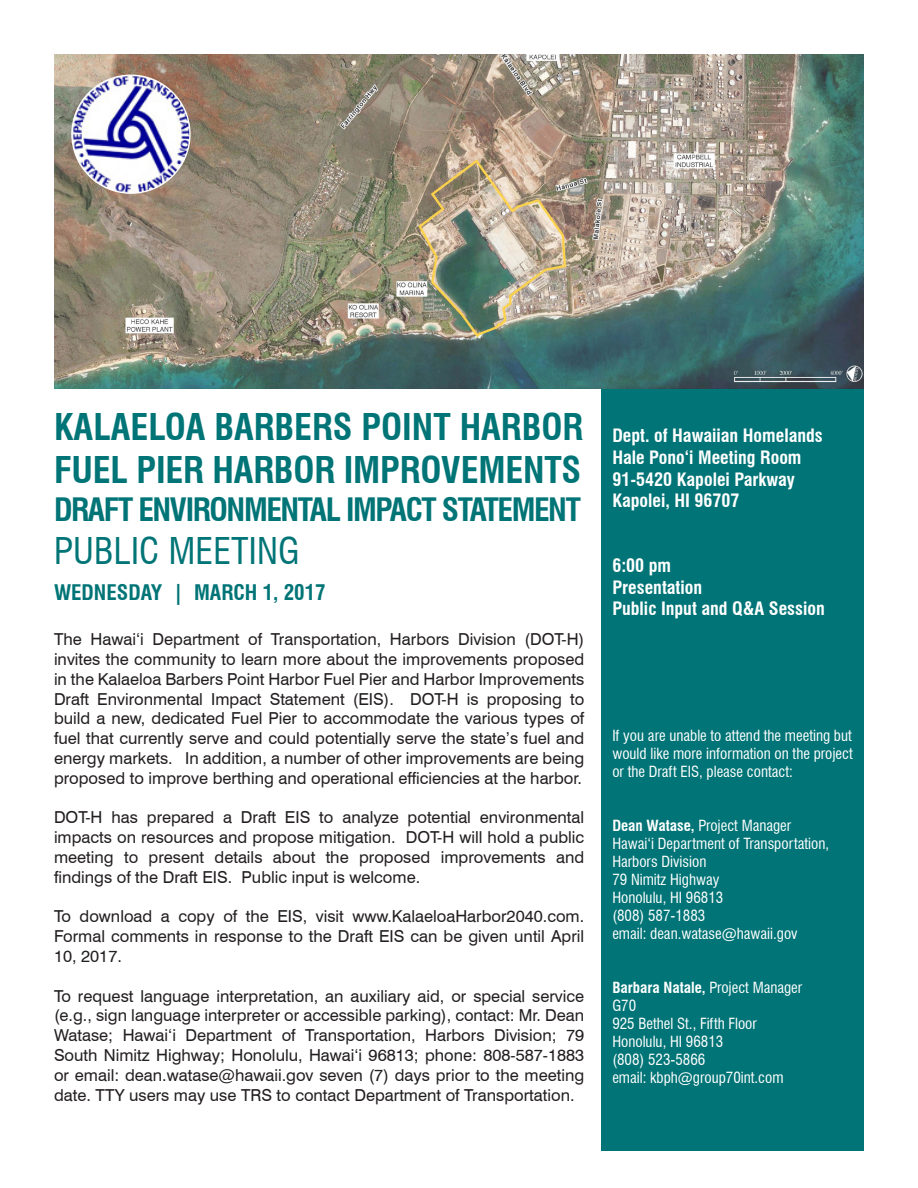
<style>
.page{position:relative;width:918px;height:1188px;background:#fff}
.page>*{position:absolute;margin:0;border:0;box-sizing:border-box;transform-origin:0 0}
.t1{font:700 condensed 36px "Swiss 721 BT";letter-spacing:-.005em;color:#007476}
.t2{font:condensed 36px "Swiss 721 BT";letter-spacing:.005em;color:#007476}
.t3{font:700 condensed 31.5px "Swiss 721 BT";letter-spacing:-.045em;color:#007476}
.t4{font:700 condensed 21px "Swiss 721 BT";color:#007476}
.t5{font:700 condensed 18px "Swiss 721 BT";color:#fff}
.t6{font:16.5px/19.8px "Swiss 721 BT";color:#231f20;text-align:justify}
.t7{font:condensed 15px/18px "Swiss 721 BT";color:#fff;text-align:justify}
.t8{font:700 condensed 15px "Swiss 721 BT";color:#fff}
.s1{font-weight:700}
.s2{font-weight:400}
</style>
<div class="page">
<div style="left:602px;top:386px;width:262px;height:765px;background:#007476"></div>
<img style="left:54px;top:54px;width:810px;height:335px">
<img style="left:72px;top:75px;width:118px;height:118px;border-radius:58px">
<p class="t1" style="left:54px;top:405px;width:531px">KALAELOA BARBERS POINT HARBOR</p>
<p class="t1" style="left:54px;top:448px;width:529px">FUEL PIER HARBOR IMPROVEMENTS</p>
<p class="t3" style="left:54px;top:491px;width:528px">DRAFT ENVIRONMENTAL IMPACT STATEMENT</p>
<p class="t2" style="left:54px;top:529px;width:247px">PUBLIC MEETING</p>
<p class="t4" style="left:54px;top:580px;width:273px">WEDNESDAY | MARCH 1, 2017</p>
<p class="t6" style="left:54px;top:629px;width:532px">The Hawai‘i Department of Transportation, Harbors Division (DOT-H) invites the community to learn more about the improvements proposed in the Kalaeloa Barbers Point Harbor Fuel Pier and Harbor Improvements Draft Environmental Impact Statement (EIS). DOT-H is proposing to build a new, dedicated Fuel Pier to accommodate the various types of fuel that currently serve and could potentially serve the state’s fuel and energy markets. In addition, a number of other improvements are being proposed to improve berthing and operational efficiencies at the harbor.</p>
<p class="t6" style="left:54px;top:807px;width:532px">DOT-H has prepared a Draft EIS to analyze potential environmental impacts on resources and propose mitigation. DOT-H will hold a public meeting to present details about the proposed improvements and findings of the Draft EIS. Public input is welcome.</p>
<p class="t6" style="left:54px;top:906px;width:532px">To download a copy of the EIS, visit www.KalaeloaHarbor2040.com.<br>Formal comments in response to the Draft EIS can be given until April 10, 2017.</p>
<p class="t6" style="left:54px;top:986px;width:532px">To request language interpretation, an auxiliary aid, or special service (e.g., sign language interpreter or accessible parking), contact: Mr. Dean Watase; Hawai‘i Department of Transportation, Harbors Division; 79<br>South Nimitz Highway; Honolulu, Hawai‘i 96813; phone: 808-587-1883 or email: dean.watase@hawaii.gov seven (7) days prior to the meeting date. TTY users may use TRS to contact Department of Transportation.</p>
<p class="t5" style="left:612px;top:425px;width:212px">Dept. of Hawaiian Homelands</p>
<p class="t5" style="left:612px;top:447px;width:191px">Hale Pono‘i Meeting Room</p>
<p class="t5" style="left:612px;top:468px;width:184px">91-5420 Kapolei Parkway</p>
<p class="t5" style="left:612px;top:490px;width:129px">Kapolei, HI 96707</p>
<p class="t5" style="left:612px;top:555px;width:60px">6:00 pm</p>
<p class="t5" style="left:612px;top:576px;width:91px">Presentation</p>
<p class="t5" style="left:612px;top:598px;width:214px">Public Input and Q&amp;A Session</p>
<p class="t7" style="left:612px;top:727px;width:242px">If you are unable to attend the meeting but would like more information on the project or the Draft EIS, please contact:</p>
<p class="t7" style="left:612px;top:817px;width:180px"><span class="s1">Dean Watase,</span> Project Manager</p>
<p class="t7" style="left:612px;top:835px;width:218px">Hawai‘i Department of Transportation,</p>
<p class="t7" style="left:612px;top:853px;width:96px">Harbors Division</p>
<p class="t7" style="left:612px;top:871px;width:109px">79 Nimitz Highway</p>
<p class="t7" style="left:612px;top:889px;width:112px">Honolulu, HI 96813</p>
<p class="t7" style="left:612px;top:907px;width:94px">(808) 587-1883</p>
<p class="t7" style="left:612px;top:925px;width:187px">email: dean.watase@hawaii.gov</p>
<p class="t8" style="left:612px;top:979px;width:191px">Barbara Natale, <span class="s2">Project Manager</span></p>
<p class="t7" style="left:612px;top:997px;width:25px">G70</p>
<p class="t7" style="left:612px;top:1015px;width:146px">925 Bethel St., Fifth Floor</p>
<p class="t7" style="left:612px;top:1033px;width:112px">Honolulu, HI 96813</p>
<p class="t7" style="left:612px;top:1051px;width:94px">(808) 523-5866</p>
<p class="t7" style="left:612px;top:1069px;width:173px">email: kbph@group70int.com</p>
</div>
